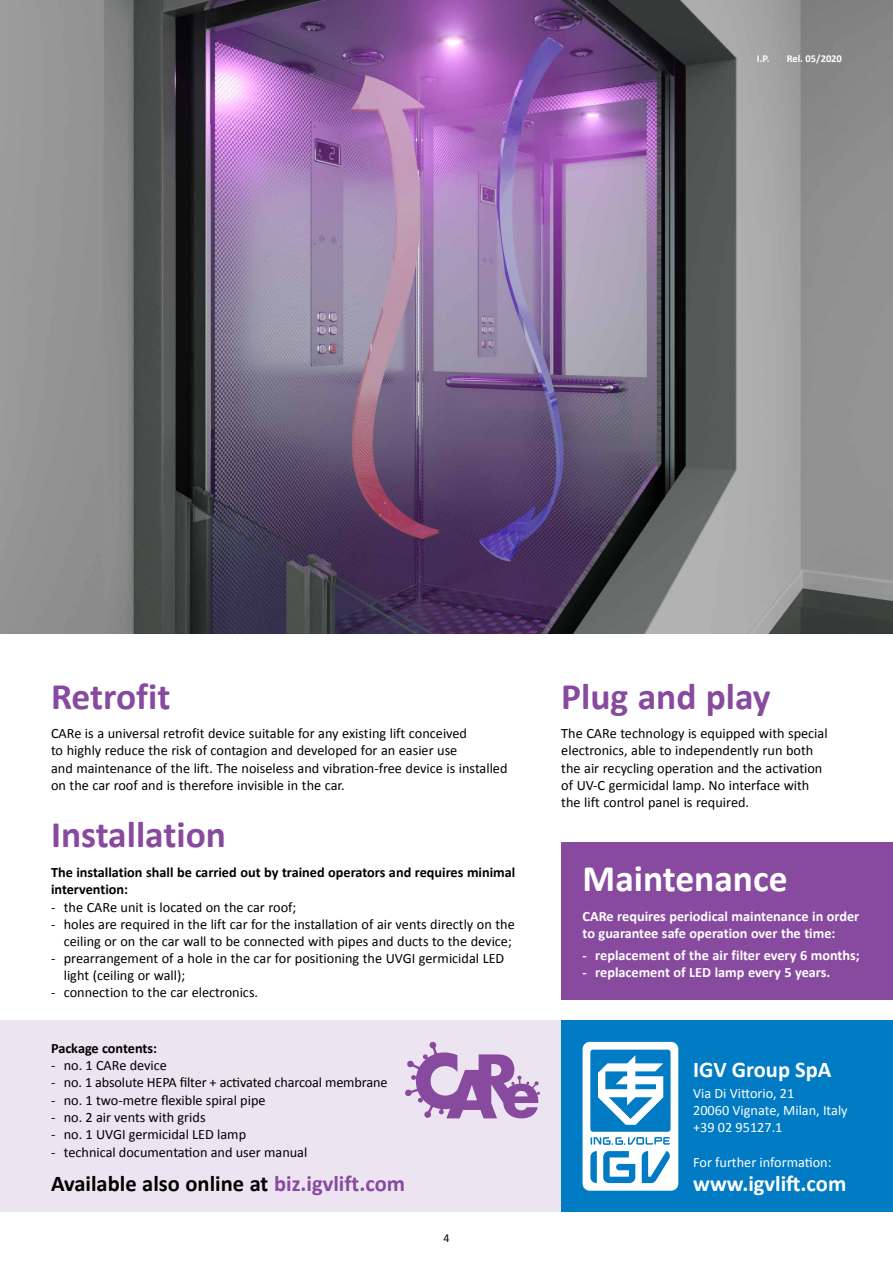
<style>
.page{position:relative;width:893px;height:1263px;background:#fff}
.page>*{position:absolute;margin:0;border:0;box-sizing:border-box;transform-origin:0 0}
.t1{font:700 37.5px "Calibri";color:#884a9f}
.t2{font:700 37.5px "Calibri";color:#fff}
.t3{font:700 22.5px "Calibri";color:#000}
.t4{font:700 22.5px "Calibri";color:#fff}
.t5{font:14.25px/17.1px "Calibri";color:#000}
.t6{font:700 14.25px/17.1px "Calibri";color:#fff}
.t7{font:700 14.25px/17.1px "Calibri";color:#000}
.t8{font:14.25px/17.1px "Calibri";color:#fff}
.t9{font:12px "Calibri";color:#000}
.t10{font:700 10.5px "Calibri";color:#fff}
.s1{color:#884a9f}
</style>
<div class="page">
<div style="left:0;top:1020px;width:561px;height:192px;background:#ede4f1"></div>
<div style="left:561px;top:1020px;width:332px;height:192px;background:#007bc4"></div>
<svg style="left:583px;top:1042px;width:95px;height:149px"></svg>
<svg style="left:405px;top:1042px;width:135px;height:76px"></svg>
<div style="left:561px;top:842px;width:332px;height:157px;background:#884a9f"></div>
<img style="left:0;top:0;width:893px;height:634px">
<p class="t10" style="left:757px;top:52px;width:14px">I.P.</p>
<p class="t10" style="left:787px;top:52px;width:57px">Rel. 05/2020</p>
<h1 class="t1" style="left:51px;top:673px;width:121px">Retrofit</h1>
<p class="t5" style="left:51px;top:724px;width:458px">CARe is a universal retrofit device suitable for any existing lift conceived<br>to highly reduce the risk of contagion and developed for an easier use<br>and maintenance of the lift. The noiseless and vibration-free device is installed on the car roof and is therefore invisible in the car.</p>
<h1 class="t1" style="left:51px;top:812px;width:176px">Installation</h1>
<p class="t7" style="left:51px;top:863px;width:466px">The installation shall be carried out by trained operators and requires minimal intervention:</p>
<p class="t5" style="left:51px;top:897px;width:247px">- the CARe unit is located on the car roof;</p>
<p class="t5" style="left:51px;top:915px;width:465px;text-align:right">- holes are required in the lift car for the installation of air vents directly on the ceiling or on the car wall to be connected with pipes and ducts to the device;</p>
<p class="t5" style="left:64px;top:949px;width:442px;text-indent:-13px">- prearrangement of a hole in the car for positioning the UVGI germicidal LED light (ceiling or wall);</p>
<p class="t5" style="left:51px;top:983px;width:209px">- connection to the car electronics.</p>
<p class="t7" style="left:51px;top:1038px;width:108px">Package contents:</p>
<p class="t5" style="left:51px;top:1056px;width:117px">- no. 1 CARe device</p>
<p class="t5" style="left:51px;top:1073px;width:338px">- no. 1 absolute HEPA filter + activated charcoal membrane</p>
<p class="t5" style="left:51px;top:1091px;width:216px">- no. 1 two-metre flexible spiral pipe</p>
<p class="t5" style="left:51px;top:1108px;width:156px">- no. 2 air vents with grids</p>
<p class="t5" style="left:51px;top:1125px;width:197px">- no. 1 UVGI germicidal LED lamp</p>
<p class="t5" style="left:51px;top:1143px;width:258px">- technical documentation and user manual</p>
<h2 class="t3" style="left:51px;top:1169px;width:356px">Available also online at <span class="s1">biz.igvlift.com</span></h2>
<p class="t9" style="left:443px;top:1231px;width:8px">4</p>
<h1 class="t1" style="left:561px;top:673px;width:211px">Plug and play</h1>
<p class="t5" style="left:561px;top:724px;width:268px">The CARe technology is equipped with special electronics, able to independently run both the air recycling operation and the activation of UV-C germicidal lamp. No interface with the lift control panel is required.</p>
<h1 class="t2" style="left:583px;top:856px;width:207px">Maintenance</h1>
<p class="t6" style="left:583px;top:907px;width:278px">CARe requires periodical maintenance in order to guarantee safe operation over the time:</p>
<p class="t6" style="left:583px;top:946px;width:279px">- replacement of the air filter every 6 months;</p>
<p class="t6" style="left:583px;top:963px;width:249px">- replacement of LED lamp every 5 years.</p>
<h2 class="t4" style="left:693px;top:1055px;width:140px">IGV Group SpA</h2>
<p class="t8" style="left:693px;top:1084px;width:156px">Via Di Vittorio, 21<br>20060 Vignate, Milan, Italy +39 02 95127.1</p>
<p class="t8" style="left:693px;top:1153px;width:140px">For further information:</p>
<h2 class="t4" style="left:693px;top:1169px;width:155px">www.igvlift.com</h2>
</div>
